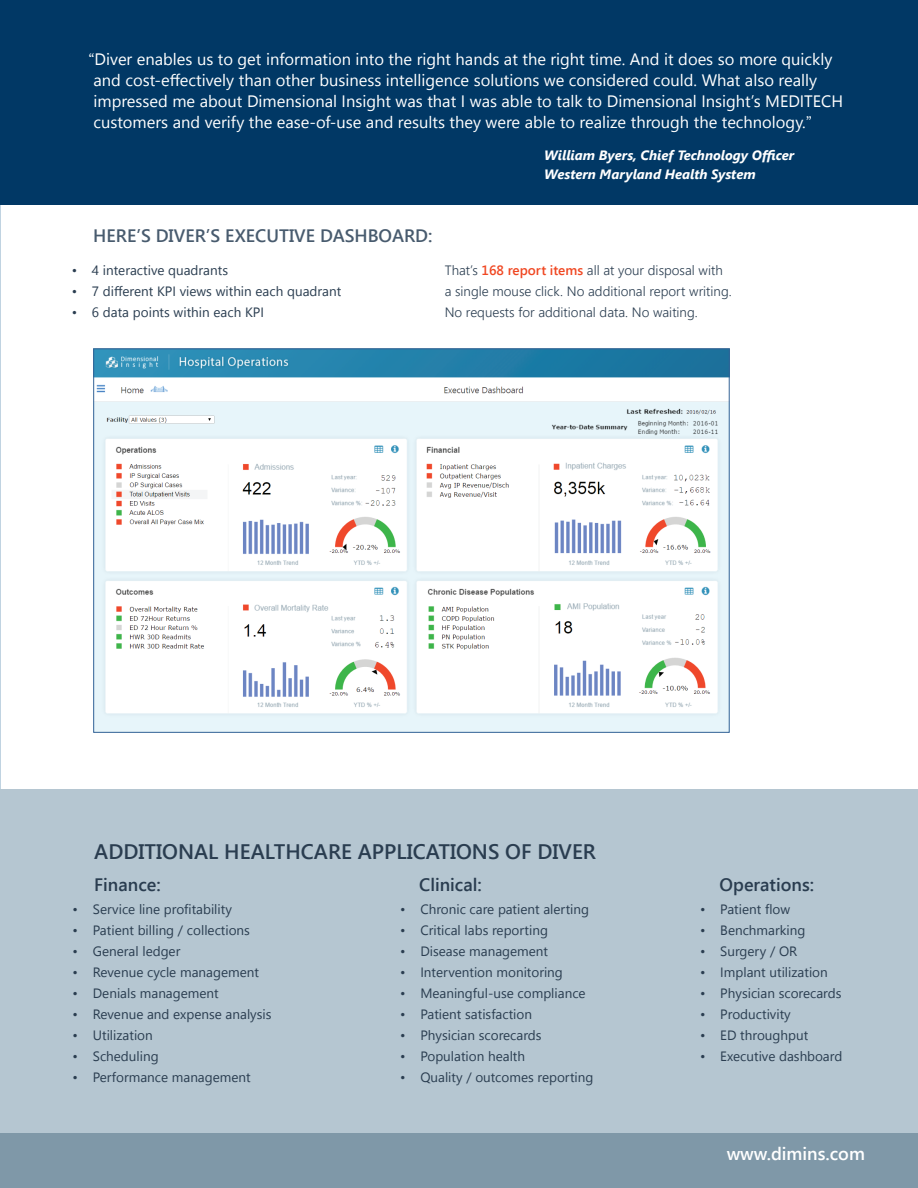
<style>
.page{position:relative;width:918px;height:1188px;background:#fff}
.page>*{position:absolute;margin:0;border:0;box-sizing:border-box;transform-origin:0 0}
.t1{font:600 21px "Segoe UI";color:#2a3d50}
.t2{font:600 18px "Segoe UI";color:#485b6e}
.t3{font:600 18px "Segoe UI";color:#2a3d50}
.t4{font:600 18px "Segoe UI";color:#fff}
.t5{font:16.5px/21px "Segoe UI";color:#fff}
.t6{font:13.5px "Segoe UI";color:#2a3d50}
.t7{font:300 13.5px/21px "Segoe UI";color:#2a3d50}
.t8{font:italic 700 13.5px/19.5px "Segoe UI";color:#fff}
.s1{font-weight:600;color:#f04823}
</style>
<div class="page">
<div style="left:0;top:789px;width:918px;height:362px;background:#b5c6d1"></div>
<div style="left:0;top:0;width:918px;height:204px;background:#013865"></div>
<div style="left:0;top:1133px;width:918px;height:55px;background:#7f98a8"></div>
<img style="left:95px;top:350px;width:633px;height:381px">
<p class="t5" style="left:93px;top:48px;width:751px;text-indent:-5px">“Diver enables us to get information into the right hands at the right time. And it does so more quickly and cost-effectively than other business intelligence solutions we considered could. What also really impressed me about Dimensional Insight was that I was able to talk to Dimensional Insight’s MEDITECH customers and verify the ease-of-use and results they were able to realize through the technology.”</p>
<p class="t8" style="left:544px;top:144px;width:252px">William Byers, Chief Technology Officer<br>Western Maryland Health System</p>
<h2 class="t2" style="left:93px;top:223px;width:341px">HERE’S DIVER’S EXECUTIVE DASHBOARD:</h2>
<p class="t6" style="left:72px;top:260px;width:158px">• 4 interactive quadrants</p>
<p class="t6" style="left:72px;top:281px;width:271px">• 7 different KPI views within each quadrant</p>
<p class="t6" style="left:72px;top:302px;width:194px">• 6 data points within each KPI</p>
<p class="t7" style="left:445px;top:260px;width:289px">That’s <span class="s1">168 report items</span> all at your disposal with a single mouse click. No additional report writing.<br>No requests for additional data. No waiting.</p>
<h1 class="t1" style="left:94px;top:837px;width:503px">ADDITIONAL HEALTHCARE APPLICATIONS OF DIVER</h1>
<h2 class="t3" style="left:94px;top:872px;width:68px">Finance:</h2>
<p class="t6" style="left:400px;top:898px;width:191px">• Chronic care patient alerting</p>
<p class="t6" style="left:400px;top:919px;width:149px">• Critical labs reporting</p>
<p class="t6" style="left:400px;top:940px;width:150px">• Disease management</p>
<p class="t6" style="left:400px;top:961px;width:164px">• Intervention monitoring</p>
<p class="t6" style="left:400px;top:982px;width:187px">• Meaningful-use compliance</p>
<p class="t6" style="left:400px;top:1003px;width:133px">• Patient satisfaction</p>
<p class="t6" style="left:400px;top:1024px;width:143px">• Physician scorecards</p>
<p class="t6" style="left:400px;top:1045px;width:127px">• Population health</p>
<p class="t6" style="left:400px;top:1066px;width:195px">• Quality / outcomes reporting</p>
<h2 class="t3" style="left:419px;top:872px;width:64px">Clinical:</h2>
<h2 class="t3" style="left:720px;top:872px;width:96px">Operations:</h2>
<p class="t6" style="left:700px;top:898px;width:92px">• Patient flow</p>
<p class="t6" style="left:700px;top:919px;width:107px">• Benchmarking</p>
<p class="t6" style="left:700px;top:940px;width:99px">• Surgery / OR</p>
<p class="t6" style="left:700px;top:961px;width:129px">• Implant utilization</p>
<p class="t6" style="left:700px;top:982px;width:143px">• Physician scorecards</p>
<p class="t6" style="left:700px;top:1003px;width:92px">• Productivity</p>
<p class="t6" style="left:700px;top:1024px;width:110px">• ED throughput</p>
<p class="t6" style="left:700px;top:1045px;width:144px">• Executive dashboard</p>
<p class="t6" style="left:73px;top:898px;width:161px">• Service line profitability</p>
<p class="t6" style="left:73px;top:919px;width:179px">• Patient billing / collections</p>
<p class="t6" style="left:73px;top:940px;width:109px">• General ledger</p>
<p class="t6" style="left:73px;top:961px;width:188px">• Revenue cycle management</p>
<p class="t6" style="left:73px;top:982px;width:148px">• Denials management</p>
<p class="t6" style="left:73px;top:1003px;width:200px">• Revenue and expense analysis</p>
<p class="t6" style="left:73px;top:1024px;width:82px">• Utilization</p>
<p class="t6" style="left:73px;top:1045px;width:88px">• Scheduling</p>
<p class="t6" style="left:73px;top:1066px;width:180px">• Performance management</p>
<h2 class="t4" style="left:727px;top:1141px;width:140px">www.dimins.com</h2>
</div>
